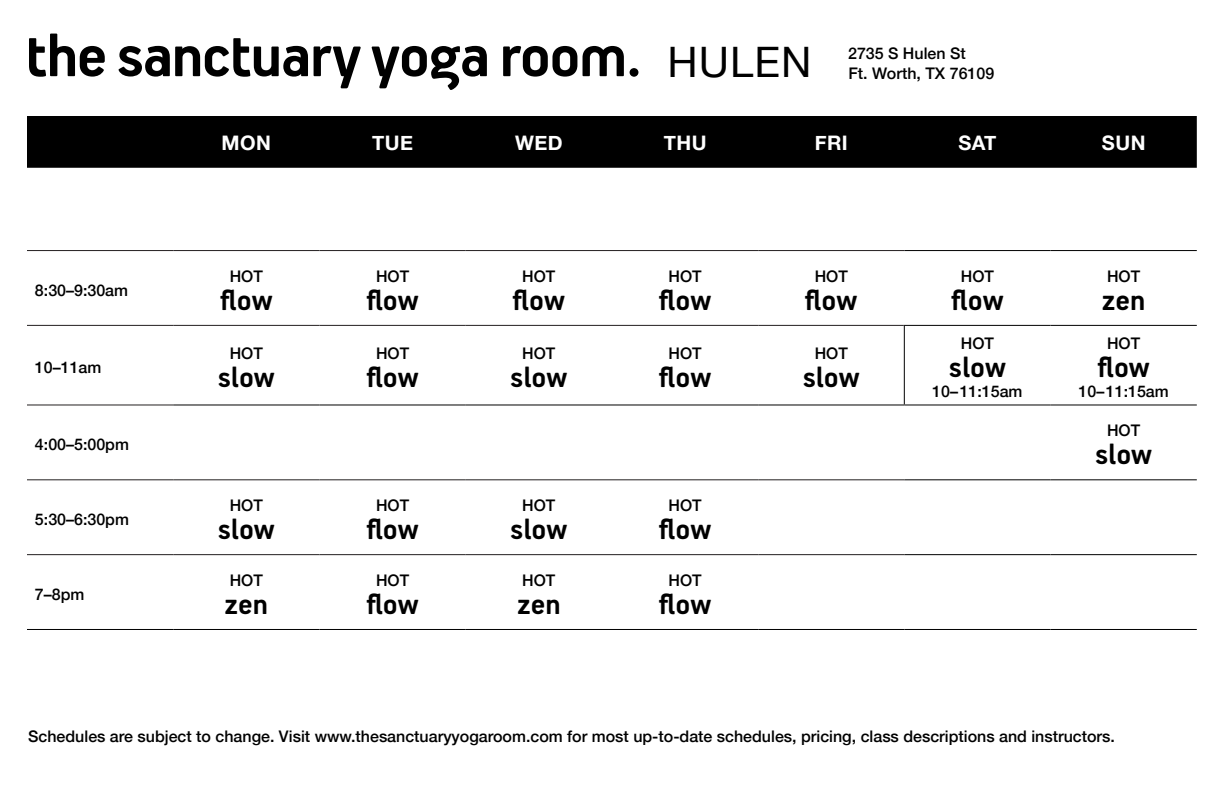
<style>
.page{position:relative;width:1224px;height:792px;background:#fff}
.page>*{position:absolute;margin:0;border:0;box-sizing:border-box;transform-origin:0 0}
.t1{font:700 67px "PF Handbook Pro";letter-spacing:-.025em;color:#000}
.t2{font:42px "Helvetica Neue";letter-spacing:.025em;color:#000}
.schedule_class{font:700 32px "PF Handbook Pro";color:#000}
.t3{font:700 20px "Helvetica Neue";letter-spacing:.025em;color:#fff}
.Body_Text{font:500 16px "Helvetica Neue";color:#000}
.Schedule_Time{font:500 16px "Helvetica Neue";color:#000}
.schedule_class-2{font:500 16px "Helvetica Neue";color:#000}
</style>
<div class="page">
<div style="left:27px;top:116px;width:1170px;height:52px;background:#000"></div>
<hr style="left:904px;top:250px;width:147px;height:1px;background:#000">
<hr style="left:1051px;top:250px;width:146px;height:1px;background:#000">
<hr style="left:904px;top:554px;width:147px;height:1px;background:#000">
<hr style="left:1051px;top:554px;width:146px;height:1px;background:#000">
<hr style="left:904px;top:325px;width:147px;height:1px;background:#000">
<hr style="left:1051px;top:325px;width:146px;height:1px;background:#000">
<hr style="left:904px;top:404px;width:147px;height:1px;background:#000">
<hr style="left:1051px;top:404px;width:146px;height:1px;background:#000">
<hr style="left:904px;top:479px;width:147px;height:1px;background:#000">
<hr style="left:1051px;top:479px;width:146px;height:1px;background:#000">
<hr style="left:27px;top:250px;width:146px;height:1px;background:#231f20">
<hr style="left:173px;top:250px;width:147px;height:1px;background:#231f20">
<hr style="left:320px;top:250px;width:146px;height:1px;background:#231f20">
<hr style="left:466px;top:250px;width:146px;height:1px;background:#231f20">
<hr style="left:612px;top:250px;width:146px;height:1px;background:#231f20">
<hr style="left:758px;top:250px;width:146px;height:1px;background:#231f20">
<hr style="left:27px;top:325px;width:146px;height:1px;background:#231f20">
<hr style="left:173px;top:325px;width:147px;height:1px;background:#231f20">
<hr style="left:320px;top:325px;width:146px;height:1px;background:#231f20">
<hr style="left:466px;top:325px;width:146px;height:1px;background:#231f20">
<hr style="left:612px;top:325px;width:146px;height:1px;background:#231f20">
<hr style="left:758px;top:325px;width:146px;height:1px;background:#231f20">
<hr style="left:27px;top:404px;width:146px;height:1px;background:#231f20">
<hr style="left:27px;top:479px;width:146px;height:1px;background:#231f20">
<hr style="left:173px;top:479px;width:147px;height:1px;background:#231f20">
<hr style="left:320px;top:479px;width:146px;height:1px;background:#231f20">
<hr style="left:466px;top:479px;width:146px;height:1px;background:#231f20">
<hr style="left:612px;top:479px;width:146px;height:1px;background:#231f20">
<hr style="left:758px;top:479px;width:146px;height:1px;background:#231f20">
<hr style="left:27px;top:554px;width:146px;height:1px;background:#231f20">
<hr style="left:173px;top:554px;width:147px;height:1px;background:#231f20">
<hr style="left:320px;top:554px;width:146px;height:1px;background:#231f20">
<hr style="left:466px;top:554px;width:146px;height:1px;background:#231f20">
<hr style="left:612px;top:554px;width:146px;height:1px;background:#231f20">
<hr style="left:758px;top:554px;width:146px;height:1px;background:#231f20">
<hr style="left:27px;top:629px;width:146px;height:1px;background:#000">
<hr style="left:173px;top:629px;width:147px;height:1px;background:#000">
<hr style="left:320px;top:629px;width:146px;height:1px;background:#000">
<hr style="left:466px;top:629px;width:146px;height:1px;background:#000">
<hr style="left:612px;top:629px;width:146px;height:1px;background:#000">
<hr style="left:758px;top:629px;width:146px;height:1px;background:#000">
<hr style="left:904px;top:629px;width:147px;height:1px;background:#000">
<hr style="left:1051px;top:629px;width:146px;height:1px;background:#000">
<hr style="left:173px;top:404px;width:147px;height:1px;background:#000">
<hr style="left:320px;top:404px;width:146px;height:1px;background:#000">
<hr style="left:466px;top:404px;width:146px;height:1px;background:#000">
<hr style="left:612px;top:404px;width:146px;height:1px;background:#000">
<hr style="left:758px;top:404px;width:146px;height:1px;background:#000">
<hr style="left:904px;top:326px;width:1px;height:78px;background:#000">
<p class="t1" style="left:25px;top:15px;width:618px">the sanctuary yoga room.</p>
<p class="t2" style="left:667px;top:32px;width:146px">HULEN</p>
<p class="Schedule_Time" style="left:848px;top:40px;width:119px">2735 S Hulen St</p>
<p class="Schedule_Time" style="left:848px;top:60px;width:147px">Ft. Worth, TX 76109</p>
<p class="Schedule_Time" style="left:35px;top:277px;width:95px">8:30–9:30am</p>
<p class="Schedule_Time" style="left:35px;top:354px;width:68px">10–11am</p>
<p class="Schedule_Time" style="left:35px;top:432px;width:95px">4:00–5:00pm</p>
<p class="Schedule_Time" style="left:35px;top:506px;width:95px">5:30–6:30pm</p>
<p class="Schedule_Time" style="left:35px;top:581px;width:51px">7–8pm</p>
<p class="t3" style="left:222px;top:127px;width:51px">MON</p>
<p class="t3" style="left:372px;top:127px;width:42px">TUE</p>
<p class="t3" style="left:515px;top:127px;width:49px">WED</p>
<p class="t3" style="left:664px;top:127px;width:44px">THU</p>
<p class="t3" style="left:815px;top:127px;width:35px">FRI</p>
<p class="t3" style="left:958px;top:127px;width:40px">SAT</p>
<p class="t3" style="left:1102px;top:127px;width:45px">SUN</p>
<p class="schedule_class-2" style="left:230px;top:263px;width:35px">HOT</p>
<p class="schedule_class" style="left:220px;top:281px;width:54px">flow</p>
<p class="schedule_class-2" style="left:376px;top:263px;width:35px">HOT</p>
<p class="schedule_class" style="left:366px;top:281px;width:54px">flow</p>
<p class="schedule_class-2" style="left:522px;top:263px;width:35px">HOT</p>
<p class="schedule_class" style="left:513px;top:281px;width:54px">flow</p>
<p class="schedule_class-2" style="left:669px;top:263px;width:35px">HOT</p>
<p class="schedule_class" style="left:659px;top:281px;width:54px">flow</p>
<p class="schedule_class-2" style="left:815px;top:263px;width:35px">HOT</p>
<p class="schedule_class" style="left:805px;top:281px;width:54px">flow</p>
<p class="schedule_class-2" style="left:961px;top:263px;width:35px">HOT</p>
<p class="schedule_class" style="left:951px;top:281px;width:54px">flow</p>
<p class="schedule_class-2" style="left:1107px;top:263px;width:35px">HOT</p>
<p class="schedule_class" style="left:1102px;top:281px;width:45px">zen</p>
<p class="schedule_class-2" style="left:230px;top:340px;width:35px">HOT</p>
<p class="schedule_class" style="left:218px;top:358px;width:59px">slow</p>
<p class="schedule_class-2" style="left:376px;top:340px;width:35px">HOT</p>
<p class="schedule_class" style="left:366px;top:358px;width:54px">flow</p>
<p class="schedule_class-2" style="left:522px;top:340px;width:35px">HOT</p>
<p class="schedule_class" style="left:510px;top:358px;width:59px">slow</p>
<p class="schedule_class-2" style="left:669px;top:340px;width:35px">HOT</p>
<p class="schedule_class" style="left:659px;top:358px;width:54px">flow</p>
<p class="schedule_class-2" style="left:815px;top:340px;width:35px">HOT</p>
<p class="schedule_class" style="left:803px;top:358px;width:59px">slow</p>
<p class="schedule_class-2" style="left:961px;top:330px;width:35px">HOT</p>
<p class="schedule_class" style="left:949px;top:348px;width:59px">slow</p>
<p class="Schedule_Time" style="left:932px;top:378px;width:92px">10–11:15am</p>
<p class="schedule_class-2" style="left:1107px;top:330px;width:35px">HOT</p>
<p class="schedule_class" style="left:1097px;top:348px;width:54px">flow</p>
<p class="Schedule_Time" style="left:1079px;top:378px;width:92px">10–11:15am</p>
<p class="schedule_class-2" style="left:1107px;top:418px;width:35px">HOT</p>
<p class="schedule_class" style="left:1095px;top:435px;width:59px">slow</p>
<p class="schedule_class-2" style="left:230px;top:492px;width:35px">HOT</p>
<p class="schedule_class" style="left:218px;top:510px;width:59px">slow</p>
<p class="schedule_class-2" style="left:376px;top:492px;width:35px">HOT</p>
<p class="schedule_class" style="left:366px;top:510px;width:54px">flow</p>
<p class="schedule_class-2" style="left:522px;top:492px;width:35px">HOT</p>
<p class="schedule_class" style="left:510px;top:510px;width:59px">slow</p>
<p class="schedule_class-2" style="left:669px;top:492px;width:35px">HOT</p>
<p class="schedule_class" style="left:659px;top:510px;width:54px">flow</p>
<p class="schedule_class-2" style="left:230px;top:567px;width:35px">HOT</p>
<p class="schedule_class" style="left:225px;top:585px;width:45px">zen</p>
<p class="schedule_class-2" style="left:376px;top:567px;width:35px">HOT</p>
<p class="schedule_class" style="left:366px;top:585px;width:54px">flow</p>
<p class="schedule_class-2" style="left:522px;top:567px;width:35px">HOT</p>
<p class="schedule_class" style="left:517px;top:585px;width:45px">zen</p>
<p class="schedule_class-2" style="left:669px;top:567px;width:35px">HOT</p>
<p class="schedule_class" style="left:659px;top:585px;width:54px">flow</p>
<p class="Body_Text" style="left:28px;top:723px;width:1088px">Schedules are subject to change. Visit www.thesanctuaryyogaroom.com for most up-to-date schedules, pricing, class descriptions and instructors.</p>
</div>
